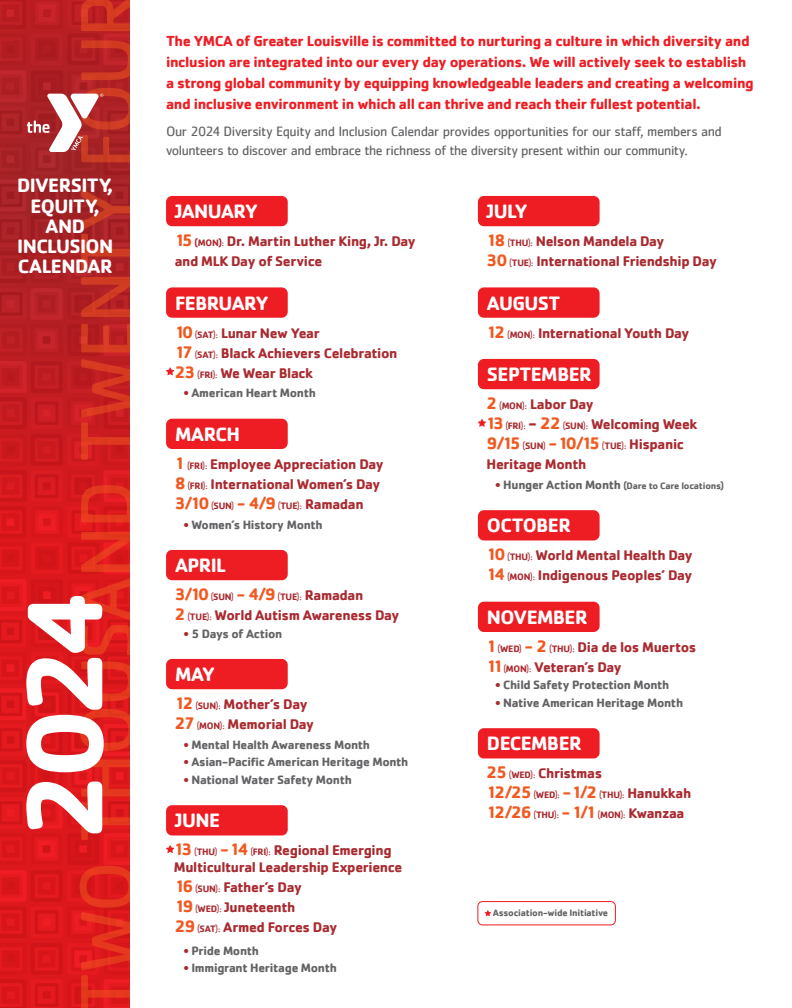
<style>
.page{position:relative;width:792px;height:1008px;background:#fff}
.page>*{position:absolute;margin:0;border:0;box-sizing:border-box;transform-origin:0 0}
.t1{font:700 20.05px/20.2px "Cachet";letter-spacing:-.03em;color:#fff;text-align:center}
.t2{font:700 17.3px/20px "Cachet";letter-spacing:-.165em;color:#f15921}
.t3{font:700 15px/21px "Cachet";letter-spacing:-.025em;color:#ee1d23}
.t4{font:700 14.45px/20px "Cachet";letter-spacing:-.025em;color:#a92b30}
.t5{font:14px/19px "Cachet";letter-spacing:-.035em;color:#636366}
.t6{font:700 12.5px "Cachet";letter-spacing:-.025em;color:#636366}
.t7{font:700 9.6px "Cachet";letter-spacing:-.025em;color:#636366}
.s1{font-size:17.3px;color:#f15921}
.s2{font-size:9.6px}
.s3{font-weight:400;font-size:9.6px}
.s4{color:#a92b30}
.s5{font-weight:400;font-size:9.6px;color:#a92b30}
.s6{font-size:9.6px;color:#a92b30}
.s7{font-size:14.45px;color:#a92b30}
.s8{font-size:17.3px}
.s9{font-size:12.5px;color:#a92b30}
.s10{font-size:12.5px}
</style>
<div class="page">
<img style="left:0;top:0;width:80px;height:1008px">
<svg style="left:80px;top:0;width:50px;height:1008px;background:#cf2620"></svg>
<div style="left:166px;top:196px;width:122px;height:30px;background:#ee1d23;border-radius:6px"></div>
<div style="left:166px;top:287px;width:122px;height:31px;background:#ee1d23;border-radius:6px"></div>
<svg style="left:166px;top:367px;width:8px;height:8px"></svg>
<div style="left:166px;top:419px;width:122px;height:30px;background:#ee1d23;border-radius:6px"></div>
<div style="left:166px;top:550px;width:122px;height:30px;background:#ee1d23;border-radius:6px"></div>
<div style="left:166px;top:659px;width:122px;height:30px;background:#ee1d23;border-radius:6px"></div>
<div style="left:166px;top:805px;width:122px;height:30px;background:#ee1d23;border-radius:6px"></div>
<svg style="left:166px;top:845px;width:8px;height:8px"></svg>
<div style="left:478px;top:196px;width:122px;height:30px;background:#ee1d23;border-radius:6px"></div>
<div style="left:478px;top:287px;width:122px;height:31px;background:#ee1d23;border-radius:6px"></div>
<div style="left:478px;top:359px;width:122px;height:30px;background:#ee1d23;border-radius:6px"></div>
<svg style="left:478px;top:419px;width:8px;height:8px"></svg>
<div style="left:478px;top:510px;width:122px;height:30px;background:#ee1d23;border-radius:6px"></div>
<div style="left:478px;top:602px;width:122px;height:30px;background:#ee1d23;border-radius:6px"></div>
<div style="left:478px;top:728px;width:122px;height:30px;background:#ee1d23;border-radius:6px"></div>
<svg style="left:26px;top:596px;width:78px;height:237px"></svg>
<svg style="left:27px;top:94px;width:76px;height:58px"></svg>
<svg style="left:485px;top:910px;width:6px;height:6px"></svg>
<div style="left:478px;top:901px;width:138px;height:24px;border:1px solid #ee1d23;border-radius:5px"></div>
<h1 class="t1" style="left:17px;top:175px;width:98px">DIVERSITY,<br>EQUITY,<br>AND<br>INCLUSION<br>CALENDAR</h1>
<p class="t3" style="left:166px;top:30px;width:589px">The YMCA of Greater Louisville is committed to nurturing a culture in which diversity and inclusion are integrated into our every day operations. We will actively seek to establish a strong global community by equipping knowledgeable leaders and creating a welcoming and inclusive environment in which all can thrive and reach their fullest potential.</p>
<p class="t5" style="left:166px;top:122px;width:557px">Our 2024 Diversity Equity and Inclusion Calendar provides opportunities for our staff, members and volunteers to discover and embrace the richness of the diversity present within our community.</p>
<h1 class="t1" style="left:175px;top:200px;width:84px">JANUARY</h1>
<p class="t4" style="left:175px;top:231px;width:243px"><span class="s1">15</span> <span class="s2">(MON)</span><span class="s3">:</span> Dr. Martin Luther King, Jr. Day and MLK Day of Service</p>
<h1 class="t1" style="left:175px;top:292px;width:95px">FEBRUARY</h1>
<p class="t4" style="left:175px;top:322px;width:224px"><span class="s1">10</span> <span class="s3">(</span><span class="s2">SAT</span><span class="s3">):</span> Lunar New Year<br><span class="s1">17</span> <span class="s3">(</span><span class="s2">SAT</span><span class="s3">):</span> Black Achievers Celebration<br><span class="s1">23</span> <span class="s3">(</span><span class="s2">FRI</span><span class="s3">):</span> We Wear Black</p>
<p class="t6" style="left:183px;top:385px;width:134px"><span class="s4">•</span> American Heart Month</p>
<h1 class="t1" style="left:175px;top:423px;width:66px">MARCH</h1>
<p class="t4" style="left:175px;top:454px;width:211px"><span class="s1">1</span> <span class="s3">(</span><span class="s2">FRI</span><span class="s3">):</span> Employee Appreciation Day<br><span class="s1">8</span> <span class="s3">(</span><span class="s2">FRI</span><span class="s3">):</span> International Women’s Day</p>
<p class="t2" style="left:175px;top:493px;width:190px">3/10 <span class="s5">(</span><span class="s6">SUN</span><span class="s5">)</span> - 4/9 <span class="s5">(</span><span class="s6">TUE</span><span class="s5">):</span> <span class="s7">Ramadan</span></p>
<p class="t6" style="left:183px;top:516px;width:141px"><span class="s4">•</span> Women’s History Month</p>
<h1 class="t1" style="left:175px;top:554px;width:52px">APRIL</h1>
<p class="t2" style="left:175px;top:584px;width:190px">3/10 <span class="s5">(</span><span class="s6">SUN</span><span class="s5">)</span> - 4/9 <span class="s5">(</span><span class="s6">TUE</span><span class="s5">):</span> <span class="s7">Ramadan</span></p>
<p class="t4" style="left:175px;top:605px;width:226px"><span class="s1">2</span> <span class="s3">(</span><span class="s2">TUE</span><span class="s3">):</span> World Autism Awareness Day</p>
<p class="t6" style="left:183px;top:625px;width:100px"><span class="s4">•</span> 5 Days of Action</p>
<h1 class="t1" style="left:175px;top:663px;width:41px">MAY</h1>
<p class="t4" style="left:175px;top:694px;width:141px"><span class="s1">12</span> <span class="s3">(</span><span class="s2">SUN</span><span class="s3">):</span> Mother’s Day<br><span class="s1">27</span> <span class="s3">(</span><span class="s2">MON</span><span class="s3">):</span> Memorial Day</p>
<p class="t6" style="left:183px;top:737px;width:188px"><span class="s4">•</span> Mental Health Awareness Month</p>
<p class="t6" style="left:183px;top:754px;width:227px"><span class="s4">•</span> Asian-Pacific American Heritage Month</p>
<p class="t6" style="left:183px;top:772px;width:170px"><span class="s4">•</span> National Water Safety Month</p>
<h1 class="t1" style="left:175px;top:810px;width:47px">JUNE</h1>
<p class="t4" style="left:174px;top:842px;width:230px;line-height:17px"><span class="s1">13</span> <span class="s3">(</span><span class="s2">THU</span><span class="s3">)</span> <span class="s1">- 14</span> <span class="s3">(</span><span class="s2">FRI</span><span class="s3">):</span> Regional Emerging<br>Multicultural Leadership Experience</p>
<p class="t4" style="left:175px;top:877px;width:164px"><span class="s1">16</span> <span class="s3">(</span><span class="s2">SUN</span><span class="s3">):</span> Father’s Day<br><span class="s1">19</span> <span class="s3">(</span><span class="s2">WED</span><span class="s3">):</span> Juneteenth<br><span class="s1">29</span> <span class="s3">(</span><span class="s2">SAT</span><span class="s3">):</span> Armed Forces Day</p>
<p class="t6" style="left:183px;top:942px;width:77px"><span class="s4">•</span> Pride Month</p>
<p class="t6" style="left:183px;top:960px;width:155px"><span class="s4">•</span> Immigrant Heritage Month</p>
<h1 class="t1" style="left:487px;top:200px;width:42px">JULY</h1>
<p class="t4" style="left:487px;top:231px;width:232px"><span class="s1">18</span> <span class="s3">(</span><span class="s2">THU</span><span class="s3">):</span> Nelson Mandela Day<br><span class="s1">30</span> <span class="s3">(</span><span class="s2">TUE</span><span class="s3">):</span> International Friendship Day</p>
<h1 class="t1" style="left:487px;top:292px;width:75px">AUGUST</h1>
<p class="t4" style="left:487px;top:322px;width:205px"><span class="s1">12</span> <span class="s3">(</span><span class="s2">MON</span><span class="s3">):</span> International Youth Day</p>
<h1 class="t1" style="left:487px;top:363px;width:107px">SEPTEMBER</h1>
<p class="t4" style="left:486px;top:394px;width:213px"><span class="s1">2</span> <span class="s3">(</span><span class="s2">MON</span><span class="s3">):</span> Labor Day<br><span class="s1">13</span><span class="s3">(</span><span class="s2">FRI</span><span class="s3">):</span> <span class="s8">-</span> <span class="s1">22</span> <span class="s3">(</span><span class="s2">SUN</span><span class="s3">):</span> Welcoming Week</p>
<p class="t2" style="left:487px;top:433px;width:199px">9/15 <span class="s5">(</span><span class="s6">SUN</span><span class="s5">)</span> - 10/15 <span class="s5">(</span><span class="s6">TUE</span><span class="s5">):</span> <span class="s7">Hispanic</span></p>
<p class="t4" style="left:487px;top:454px;width:101px">Heritage Month</p>
<p class="t7" style="left:495px;top:480px;width:230px"><span class="s9">•</span> <span class="s10">Hunger Action Month</span> (Dare to Care locations)</p>
<h1 class="t1" style="left:487px;top:515px;width:86px">OCTOBER</h1>
<p class="t4" style="left:487px;top:545px;width:208px"><span class="s1">10</span> <span class="s3">(</span><span class="s2">THU</span><span class="s3">):</span> World Mental Health Day<br><span class="s1">14</span> <span class="s3">(</span><span class="s2">MON</span><span class="s3">):</span> Indigenous Peoples’ Day</p>
<h1 class="t1" style="left:487px;top:606px;width:102px">NOVEMBER</h1>
<p class="t4" style="left:487px;top:637px;width:211px"><span class="s1">1</span><span class="s3">(</span><span class="s2">WED</span><span class="s3">)</span> <span class="s1">- 2</span> <span class="s3">(</span><span class="s2">THU</span><span class="s3">):</span> Dia de los Muertos<br><span class="s1">11</span><span class="s3">(</span><span class="s2">MON</span><span class="s3">):</span> Veteran’s Day</p>
<p class="t6" style="left:495px;top:677px;width:176px"><span class="s4">•</span> Child Safety Protection Month</p>
<p class="t6" style="left:495px;top:695px;width:189px"><span class="s4">•</span> Native American Heritage Month</p>
<h1 class="t1" style="left:487px;top:733px;width:96px">DECEMBER</h1>
<p class="t4" style="left:487px;top:763px;width:117px"><span class="s1">25</span> <span class="s3">(</span><span class="s2">WED</span><span class="s3">):</span> Christmas</p>
<p class="t2" style="left:487px;top:782px;width:206px">12/25 <span class="s5">(</span><span class="s6">WED</span><span class="s5">):</span> - 1/2 <span class="s5">(</span><span class="s6">THU</span><span class="s5">):</span> <span class="s7">Hanukkah<br></span>12/26 <span class="s5">(</span><span class="s6">THU</span><span class="s5">):</span> - 1/1<span class="s5">(</span><span class="s6">MON</span><span class="s5">):</span> <span class="s7">Kwanzaa</span></p>
<p class="t7" style="left:493px;top:907px;width:117px">Association-wide Initiative</p>
</div>
